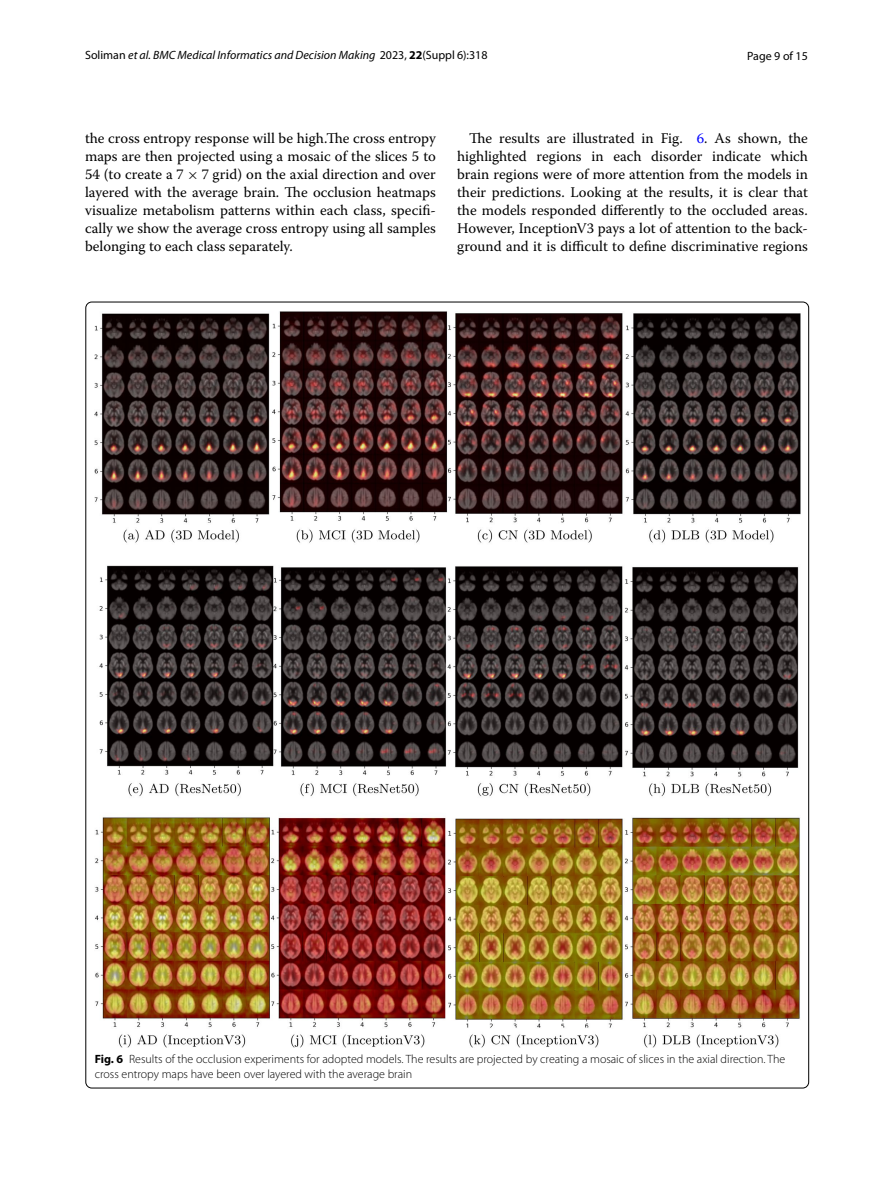
<style>
.page{position:relative;width:893px;height:1187px;background:#fff}
.page>*{position:absolute;margin:0;border:0;box-sizing:border-box;transform-origin:0 0}
.t1{font:14.7px/18px "Warnock Pro";color:#000;text-align:justify}
.t2{font:300 12px/15px "Myriad Pro";color:#000}
.t3{font:italic 12px "Myriad Pro";color:#000}
.t4{font:12px "Myriad Pro";color:#000}
.s1{font-style:normal}
.s2{font-weight:700;font-style:normal}
.s3{font-family:"Warnock Pro Regular 5"}
.s4{font-family:"MTSYN4"}
.s5{color:#00f}
.s6{font-weight:700}
</style>
<div class="page">
<img style="left:94px;top:311px;width:706px;height:736px">
<p class="t3" style="left:85px;top:48px;width:404px"><span class="s1">Soliman</span> et al. BMC Medical Informatics and Decision Making <span class="s1">2023,</span> <span class="s2">22</span><span class="s1">(Suppl 6):318</span></p>
<p class="t4" style="left:747px;top:48px;width:62px">Page 9 of 15</p>
<p class="t1" style="left:85px;top:128px;width:352px">the cross entropy response will be high.The cross entropy maps are then projected using a mosaic of the slices 5 to 54 (to create a <span class="s3">7</span> <span class="s4">×</span> <span class="s3">7</span> grid) on the axial direction and over layered with the average brain. The occlusion heatmaps visualize metabolism patterns within each class, specifi&shy;cally we show the average cross entropy using all samples belonging to each class separately.</p>
<p class="t1" style="left:457px;top:128px;width:352px;text-indent:12px">The results are illustrated in Fig. <span class="s5">6</span>. As shown, the highlighted regions in each disorder indicate which brain regions were of more attention from the models in their predictions. Looking at the results, it is clear that the models responded differently to the occluded areas.<br>However, InceptionV3 pays a lot of attention to the back&shy;ground and it is difficult to define discriminative regions</p>
<p class="t2" style="left:95px;top:1051px;width:692px"><span class="s6">Fig. 6</span> Results of the occlusion experiments for adopted models. The results are projected by creating a mosaic of slices in the axial direction. The cross entropy maps have been over layered with the average brain</p>
</div>
